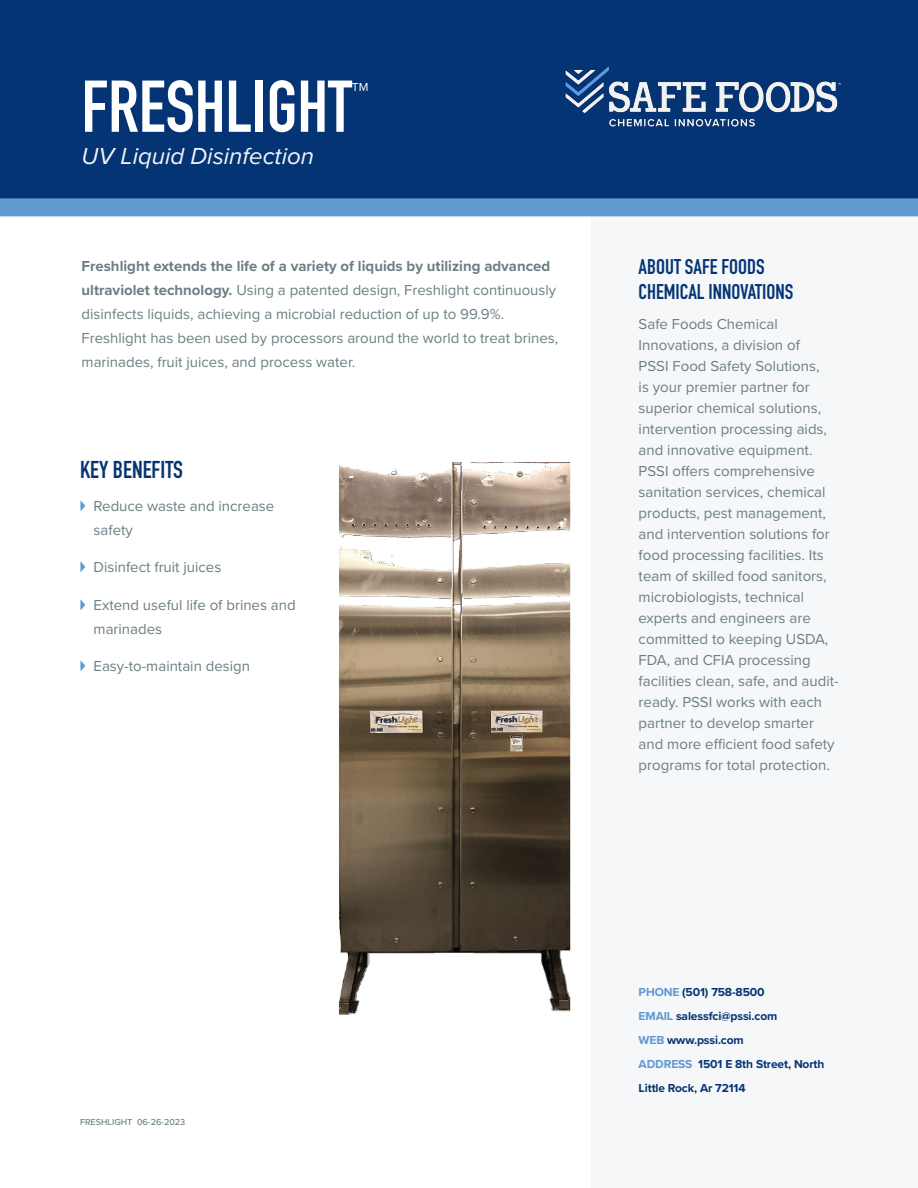
<style>
.page{position:relative;width:918px;height:1188px;background:#fff}
.page>*{position:absolute;margin:0;border:0;box-sizing:border-box;transform-origin:0 0}
.t1{font:700 72px "DIN Condensed";color:#fff}
.t2{font:italic 24px "Proxima Nova";color:#f3f6f7}
.t3{font:700 24px "DIN Condensed";color:#053474}
.t4{font:700 21px/25.2px "DIN Condensed";color:#053474}
.t5{font:15px/21px "Proxima Nova";color:#6c7e83}
.t6{font:700 12px/24px "Proxima Nova";letter-spacing:-.01em;color:#053474}
.t7{font:12px "Proxima Nova";color:#fff}
.t8{font:500 9px "Proxima Nova";color:#6c7e83}
.s1{font-weight:700}
.s2{font-weight:500;font-size:18px;color:#6098d1}
.s3{color:#6098d1}
</style>
<div class="page">
<div style="left:0;top:0;width:918px;height:199px;background:#053474"></div>
<div style="left:591px;top:216px;width:327px;height:972px;background:#f3f6f7"></div>
<img style="left:339px;top:462px;width:232px;height:553px">
<img style="left:565px;top:66px;width:276px;height:61px">
<div style="left:0;top:198px;width:918px;height:18px;background:#6199d1"></div>
<h1 class="t1" style="left:82px;top:58px;width:272px">FRESHLIGHT</h1>
<p class="t7" style="left:352px;top:78px;width:18px">TM</p>
<h2 class="t2" style="left:82px;top:138px;width:234px">UV Liquid Disinfection</h2>
<p class="t5" style="left:82px;top:253px;width:478px;line-height:24px"><span class="s1">Freshlight extends the life of a variety of liquids by utilizing advanced ultraviolet technology.</span> Using a patented design, Freshlight continuously disinfects liquids, achieving a microbial reduction of up to 99.9%.<br>Freshlight has been used by processors around the world to treat brines, marinades, fruit juices, and process water.</p>
<h2 class="t3" style="left:80px;top:454px;width:105px">KEY BENEFITS</h2>
<p class="t5" style="left:94px;top:493px;width:182px;line-height:24px;text-indent:-14px"><span class="s2">⊲</span> Reduce waste and increase safety</p>
<p class="t5" style="left:80px;top:556px;width:143px"><span class="s2">⊲</span> Disinfect fruit juices</p>
<p class="t5" style="left:94px;top:592px;width:204px;line-height:24px;text-indent:-14px"><span class="s2">⊲</span> Extend useful life of brines and marinades</p>
<p class="t5" style="left:80px;top:655px;width:172px"><span class="s2">⊲</span> Easy-to-maintain design</p>
<h3 class="t4" style="left:639px;top:254px;width:156px">ABOUT SAFE FOODS<br>CHEMICAL INNOVATIONS</h3>
<p class="t5" style="left:639px;top:312px;width:202px">Safe Foods Chemical<br>Innovations, a division of<br>PSSI Food Safety Solutions,<br>is your premier partner for superior chemical solutions, intervention processing aids, and innovative equipment.<br>PSSI offers comprehensive sanitation services, chemical products, pest management, and intervention solutions for food processing facilities. Its team of skilled food sanitors, microbiologists, technical experts and engineers are committed to keeping USDA,<br>FDA, and CFIA processing facilities clean, safe, and audit&shy;ready. PSSI works with each partner to develop smarter and more efficient food safety programs for total protection.</p>
<p class="t8" style="left:80px;top:1116px;width:107px">FRESHLIGHT 06-26-2023</p>
<p class="t6" style="left:639px;top:980px;width:187px"><span class="s3">PHONE</span> (501) 758-8500<br><span class="s3">EMAIL</span> salessfci@pssi.com<br><span class="s3">WEB</span> www.pssi.com<br><span class="s3">ADDRESS</span> 1501 E 8th Street, North<br>Little Rock, Ar 72114</p>
</div>
